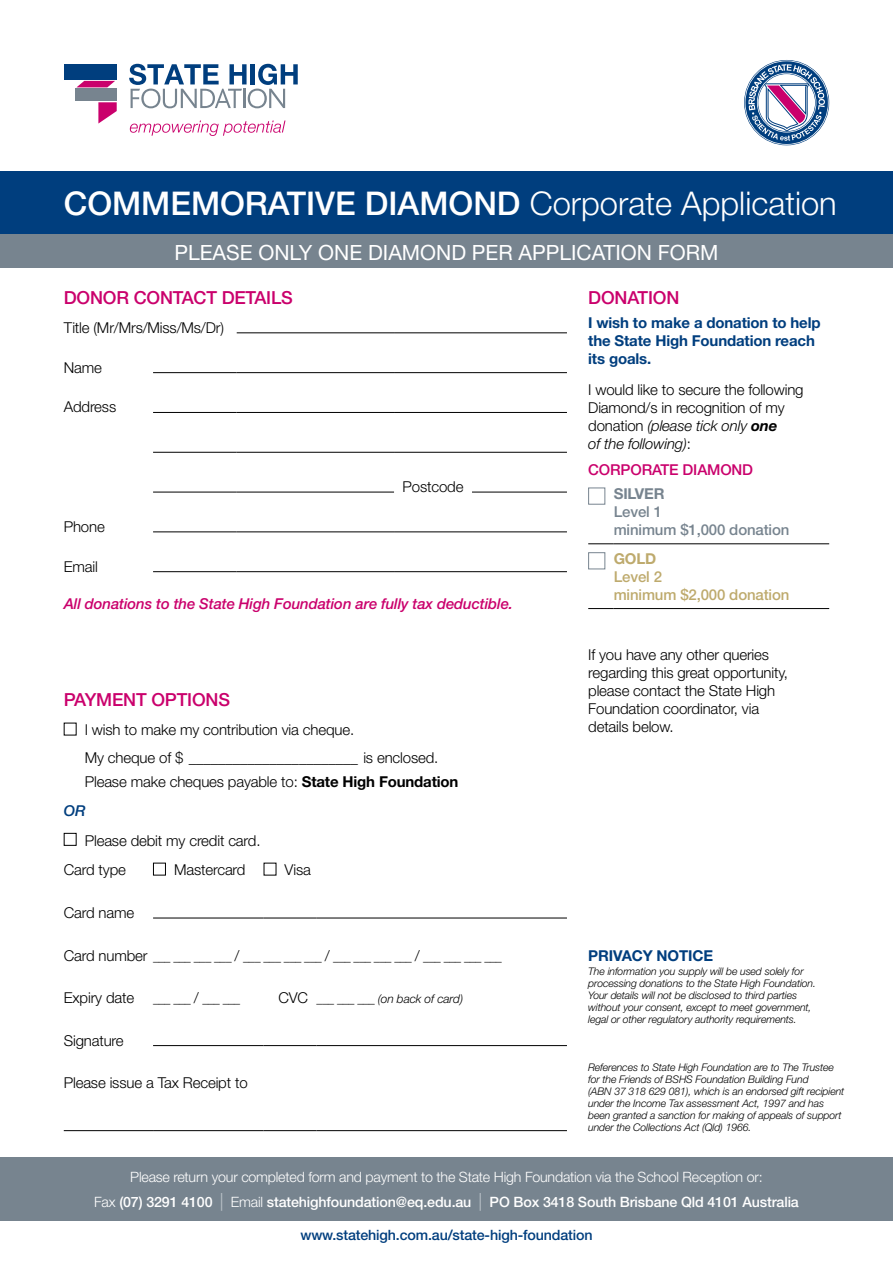
<style>
.page{position:relative;width:893px;height:1263px;background:#fff}
.page>*{position:absolute;margin:0;border:0;box-sizing:border-box;transform-origin:0 0}
.t1{font:500 32.7px "Helvetica Neue";color:#fff}
.t2{font:21px "Helvetica Neue";color:#fff}
.t3{font:500 18px "Helvetica Neue";letter-spacing:-.01em;color:#ca006c}
.t4{font:300 15px/18px "Helvetica Neue";letter-spacing:-.01em;color:#000}
.t5{font:700 15px/18px "Helvetica Neue";letter-spacing:-.01em;color:#003e7e}
.t6{font:italic 500 15px "Helvetica Neue";letter-spacing:-.01em;color:#ca006c}
.t7{font:500 15px/18px "Helvetica Neue";letter-spacing:-.01em;color:#77848f}
.t8{font:500 15px/18px "Helvetica Neue";letter-spacing:-.01em;color:#beaa6d}
.t9{font:500 15px "Helvetica Neue";letter-spacing:-.01em;color:#ca006c}
.t10{font:700 15px "Helvetica Neue";letter-spacing:-.01em;color:#77848f}
.t11{font:700 15px "Helvetica Neue";color:#beaa6d}
.t12{font:300 14.25px/25px "Helvetica Neue";letter-spacing:-.015em;color:#fff;text-align:center}
.t13{font:500 14.25px "Helvetica Neue";letter-spacing:-.01em;color:#003e7e}
.t14{font:300 12px "Helvetica Neue";color:#000}
.t15{font:italic 300 12px "Helvetica Neue";letter-spacing:-.01em;color:#000}
.t16{font:italic 300 10.5px/12px "Helvetica Neue";letter-spacing:-.01em;color:#000}
.s1{font-weight:300}
.s2{font-weight:700}
.s3{font-weight:500;font-style:italic;color:#003e7e}
.s4{font-size:15px}
.s5{font-style:normal;font-size:15px}
.s6{font-style:normal}
.s7{font-style:italic}
.s8{font-weight:700;font-style:italic}
.s9{font-weight:500}
.s10{font-weight:400;font-size:17.85px;color:#bdc4ca}
</style>
<div class="page">
<div style="left:0;top:171px;width:893px;height:64px;background:#003e7e"></div>
<div style="left:745px;top:61px;width:83px;height:83px;border:11px solid #003e7e;border-radius:50%"></div>
<svg style="left:748px;top:64px;width:77px;height:77px"></svg>
<svg style="left:77px;top:81px;width:38px;height:6px"></svg>
<svg style="left:98px;top:102px;width:19px;height:22px"></svg>
<div style="left:75px;top:89px;width:42px;height:12px;background:#77848f"></div>
<div style="left:64px;top:64px;width:53px;height:16px;background:#003e7e"></div>
<svg style="left:129px;top:64px;width:169px;height:44px"></svg>
<svg style="left:130px;top:121px;width:155px;height:15px"></svg>
<hr style="left:153px;top:571px;width:84px;height:1px;background:#000">
<hr style="left:237px;top:571px;width:157px;height:1px;background:#000">
<hr style="left:394px;top:571px;width:78px;height:1px;background:#000">
<hr style="left:472px;top:571px;width:95px;height:1px;background:#000">
<hr style="left:237px;top:332px;width:157px;height:1px;background:#000">
<hr style="left:394px;top:332px;width:78px;height:1px;background:#000">
<hr style="left:472px;top:332px;width:95px;height:1px;background:#000">
<hr style="left:153px;top:372px;width:84px;height:1px;background:#000">
<hr style="left:237px;top:372px;width:157px;height:1px;background:#000">
<hr style="left:394px;top:372px;width:78px;height:1px;background:#000">
<hr style="left:472px;top:372px;width:95px;height:1px;background:#000">
<hr style="left:153px;top:412px;width:84px;height:1px;background:#000">
<hr style="left:237px;top:412px;width:157px;height:1px;background:#000">
<hr style="left:394px;top:412px;width:78px;height:1px;background:#000">
<hr style="left:472px;top:412px;width:95px;height:1px;background:#000">
<hr style="left:153px;top:452px;width:84px;height:1px;background:#000">
<hr style="left:237px;top:452px;width:157px;height:1px;background:#000">
<hr style="left:394px;top:452px;width:78px;height:1px;background:#000">
<hr style="left:472px;top:452px;width:95px;height:1px;background:#000">
<hr style="left:153px;top:492px;width:84px;height:1px;background:#000">
<hr style="left:237px;top:492px;width:157px;height:1px;background:#000">
<hr style="left:472px;top:492px;width:95px;height:1px;background:#000">
<hr style="left:153px;top:531px;width:84px;height:1px;background:#000">
<hr style="left:237px;top:531px;width:157px;height:1px;background:#000">
<hr style="left:394px;top:531px;width:78px;height:1px;background:#000">
<hr style="left:472px;top:531px;width:95px;height:1px;background:#000">
<div style="left:0;top:1157px;width:893px;height:63px;background:#77848f"></div>
<div style="left:0;top:235px;width:893px;height:33px;background:#77848f"></div>
<hr style="left:153px;top:918px;width:111px;height:1px;background:#000">
<hr style="left:264px;top:918px;width:53px;height:1px;background:#000">
<hr style="left:317px;top:918px;width:250px;height:1px;background:#000">
<hr style="left:153px;top:1045px;width:111px;height:1px;background:#000">
<hr style="left:264px;top:1045px;width:53px;height:1px;background:#000">
<hr style="left:317px;top:1045px;width:250px;height:1px;background:#000">
<hr style="left:64px;top:1130px;width:89px;height:1px;background:#000">
<hr style="left:153px;top:1130px;width:111px;height:1px;background:#000">
<hr style="left:264px;top:1130px;width:53px;height:1px;background:#000">
<hr style="left:317px;top:1130px;width:250px;height:1px;background:#000">
<div style="left:64px;top:833px;width:13px;height:13px;border:1px solid #000"></div>
<div style="left:153px;top:863px;width:13px;height:12px;border:1px solid #000"></div>
<svg style="left:588px;top:543px;width:26px;height:1px"></svg>
<hr style="left:614px;top:543px;width:215px;height:1px;background:#000">
<svg style="left:588px;top:608px;width:26px;height:1px"></svg>
<hr style="left:614px;top:608px;width:215px;height:1px;background:#000">
<div style="left:588px;top:488px;width:17px;height:17px;background:#fff;border:1px solid #77848f"></div>
<div style="left:588px;top:552px;width:17px;height:17px;background:#fff;border:1px solid #77848f"></div>
<h1 class="t1" style="left:64px;top:183px;width:774px">COMMEMORATIVE DIAMOND <span class="s1">Corporate Application</span></h1>
<h2 class="t2" style="left:174px;top:240px;width:546px">PLEASE ONLY ONE DIAMOND PER APPLICATION FORM</h2>
<p class="t3" style="left:64px;top:286px;width:231px">DONOR CONTACT DETAILS</p>
<p class="t4" style="left:64px;top:318px;width:162px">Title (Mr/Mrs/Miss/Ms/Dr)</p>
<p class="t4" style="left:64px;top:358px;width:40px">Name</p>
<p class="t4" style="left:64px;top:398px;width:54px">Address</p>
<p class="t4" style="left:403px;top:477px;width:62px">Postcode</p>
<p class="t4" style="left:64px;top:517px;width:43px">Phone</p>
<p class="t4" style="left:64px;top:557px;width:36px">Email</p>
<p class="t6" style="left:64px;top:595px;width:451px">All donations to the State High Foundation are fully tax deductible.</p>
<p class="t3" style="left:64px;top:688px;width:168px">PAYMENT OPTIONS</p>
<p class="t4" style="left:85px;top:716px;width:355px;line-height:27.3px">I wish to make my contribution via cheque.<br>My cheque of $ _______________________ is enclosed.</p>
<p class="t4" style="left:64px;top:767px;width:396px;line-height:28.8px;text-indent:21px">Please make cheques payable to: <span class="s2">State High Foundation<br></span><span class="s3">OR</span></p>
<p class="t4" style="left:64px;top:825px;width:198px;line-height:29.7px;text-indent:21px">Please debit my credit card.<br>Card type</p>
<p class="t4" style="left:174px;top:861px;width:73px">Mastercard</p>
<p class="t4" style="left:285px;top:861px;width:28px">Visa</p>
<p class="t4" style="left:64px;top:903px;width:72px">Card name</p>
<p class="t14" style="left:64px;top:949px;width:440px"><span class="s4">Card number</span> ___ ___ ___ ___ <span class="s4">/</span> ___ ___ ___ ___ <span class="s4">/</span> ___ ___ ___ ___ <span class="s4">/</span> ___ ___ ___ ___</p>
<p class="t4" style="left:64px;top:988px;width:72px">Expiry date</p>
<p class="t14" style="left:153px;top:991px;width:89px">___ ___ <span class="s4">/</span> ___ ___</p>
<p class="t15" style="left:278px;top:992px;width:186px"><span class="s5">CVC</span> <span class="s6">___ ___ ___</span> (on back of card)</p>
<p class="t4" style="left:64px;top:1031px;width:61px">Signature</p>
<p class="t4" style="left:64px;top:1073px;width:185px">Please issue a Tax Receipt to</p>
<p class="t3" style="left:588px;top:286px;width:93px">DONATION</p>
<p class="t5" style="left:588px;top:313px;width:234px">I wish to make a donation to help the State High Foundation reach its goals.</p>
<p class="t4" style="left:588px;top:381px;width:217px">I would like to secure the following<br>Diamond/s in recognition of my donation <span class="s7">(please tick only</span> <span class="s8">one<br></span><span class="s7">of the following)</span>:</p>
<p class="t9" style="left:588px;top:460px;width:166px">CORPORATE DIAMOND</p>
<p class="t10" style="left:614px;top:485px;width:52px">SILVER</p>
<p class="t7" style="left:614px;top:503px;width:177px">Level 1<br>minimum $1,000 donation</p>
<p class="t11" style="left:614px;top:549px;width:44px">GOLD</p>
<p class="t8" style="left:614px;top:567px;width:177px">Level 2<br>minimum $2,000 donation</p>
<p class="t4" style="left:588px;top:645px;width:201px">If you have any other queries regarding this great opportunity, please contact the State High<br>Foundation coordinator, via details below.</p>
<p class="t5" style="left:588px;top:946px;width:126px">PRIVACY NOTICE</p>
<p class="t16" style="left:588px;top:965px;width:229px">The information you supply will be used solely for processing donations to the State High Foundation.<br>Your details will not be disclosed to third parties without your consent, except to meet government, legal or other regulatory authority requirements.</p>
<p class="t16" style="left:588px;top:1061px;width:258px">References to State High Foundation are to The Trustee for the Friends of BSHS Foundation Building Fund<br>(ABN 37 318 629 081), which is an endorsed gift recipient under the Income Tax assessment Act, 1997 and has been granted a sanction for making of appeals of support under the Collections Act (Qld) 1966.</p>
<p class="t12" style="left:94px;top:1164px;width:706px">Please return your completed form and payment to the State High Foundation via the School Reception or:<br>Fax <span class="s9">(07) 3291 4100</span> <span class="s10">|</span> Email <span class="s9">statehighfoundation@eq.edu.au</span> <span class="s10">|</span> <span class="s9">PO Box 3418 South Brisbane Qld 4101 Australia</span></p>
<p class="t13" style="left:300px;top:1226px;width:294px">www.statehigh.com.au/state-high-foundation</p>
</div>
